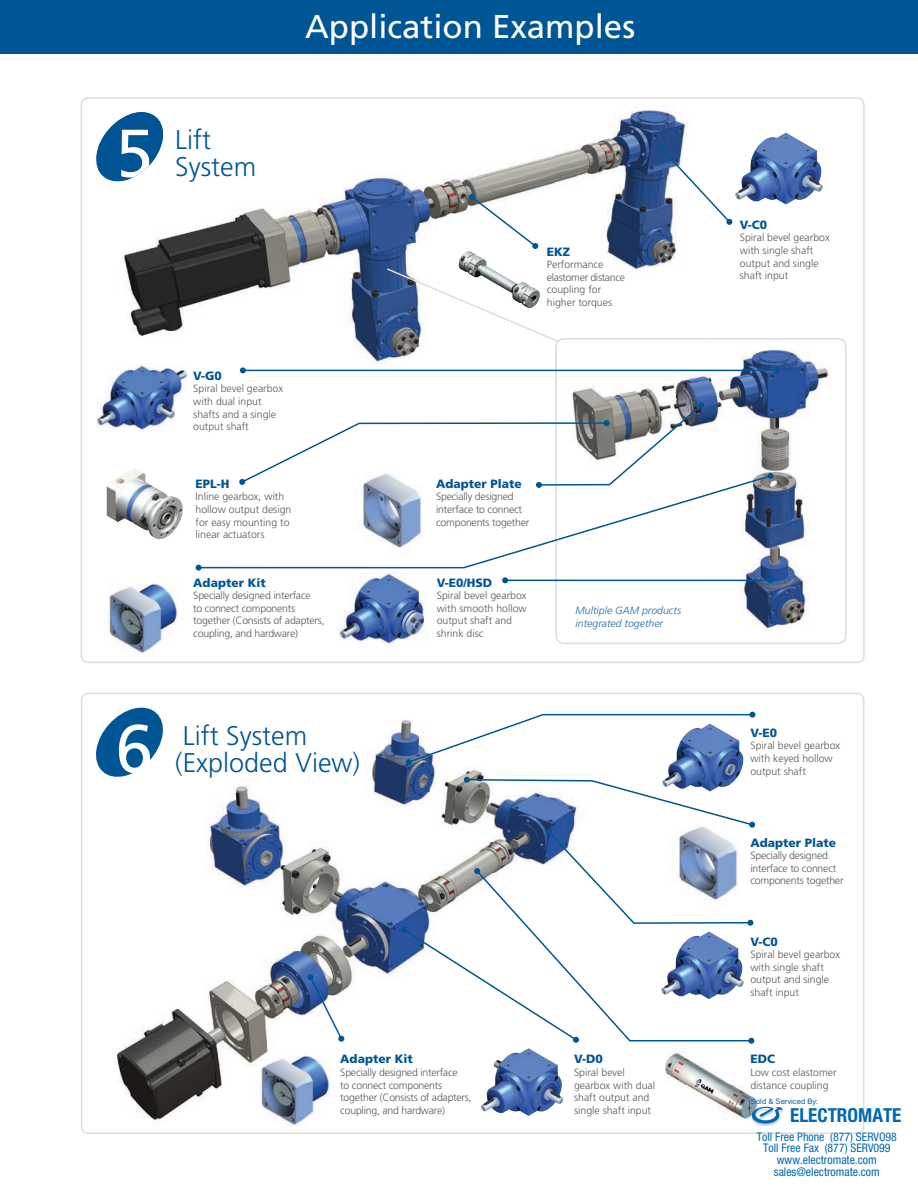
<style>
.page{position:relative;width:918px;height:1188px;background:#fff}
.page>*{position:absolute;margin:0;border:0;box-sizing:border-box;transform-origin:0 0}
.t1{font:67.8px "Frutiger";color:#fff}
.t2{font:33px "Frutiger";color:#fff}
.t3{font:300 27px/27px "Frutiger";color:#005595}
.t4{font:700 condensed 19.35px "Helvetica Neue";color:#0168b3}
.t5{font:900 12px "Frutiger";color:#005595}
.t6{font:condensed 11.85px/11.9px "Helvetica Neue";color:#0168b3;text-align:center}
.t7{font:300 10.5px/12.6px "Frutiger";color:#57585a}
.t8{font:300 10.5px/12.6px "Frutiger";letter-spacing:-.02em;color:#57585a}
.t9{font:italic 300 10.5px/12.6px "Frutiger";color:#216aa5}
.t10{font:7.65px "Arial";color:#0065a4}
</style>
<div class="page">
<img style="left:82px;top:720px;width:404px;height:412px">
<div style="left:0;top:0;width:918px;height:54px;background:#005595"></div>
<svg style="left:94px;top:707px;width:71px;height:73px"></svg>
<div style="left:81px;top:693px;width:784px;height:441px;border:2px solid #dcdddf;border-radius:7px"></div>
<img style="left:665px;top:1053px;width:92px;height:66px">
<svg style="left:406px;top:712px;width:349px;height:53px"></svg>
<svg style="left:307px;top:974px;width:37px;height:68px"></svg>
<img style="left:480px;top:1048px;width:84px;height:68px">
<svg style="left:401px;top:777px;width:354px;height:267px"></svg>
<img style="left:662px;top:724px;width:87px;height:68px">
<img style="left:339px;top:572px;width:86px;height:75px">
<svg style="left:555px;top:338px;width:292px;height:306px"></svg>
<svg style="left:96px;top:148px;width:2px;height:21px"></svg>
<img style="left:114px;top:110px;width:574px;height:133px">
<img style="left:124px;top:243px;width:431px;height:131px">
<img style="left:607px;top:243px;width:69px;height:28px">
<img style="left:555px;top:338px;width:153px;height:44px">
<img style="left:98px;top:112px;width:67px;height:69px">
<img style="left:121px;top:130px;width:28px;height:48px">
<hr style="left:505px;top:580px;width:265px;height:1px;background:#005595">
<svg style="left:502px;top:577px;width:6px;height:6px"></svg>
<svg style="left:767px;top:577px;width:6px;height:6px"></svg>
<img style="left:109px;top:584px;width:69px;height:71px">
<svg style="left:197px;top:474px;width:575px;height:95px"></svg>
<svg style="left:196px;top:565px;width:6px;height:6px"></svg>
<svg style="left:768px;top:473px;width:6px;height:6px"></svg>
<img style="left:96px;top:365px;width:92px;height:66px">
<img style="left:735px;top:133px;width:88px;height:72px">
<img style="left:107px;top:468px;width:27px;height:56px">
<img style="left:344px;top:488px;width:86px;height:68px">
<hr style="left:243px;top:370px;width:534px;height:1px;background:#005595">
<svg style="left:240px;top:367px;width:6px;height:6px"></svg>
<svg style="left:774px;top:367px;width:6px;height:6px"></svg>
<svg style="left:239px;top:402px;width:465px;height:86px"></svg>
<svg style="left:658px;top:145px;width:74px;height:80px"></svg>
<img style="left:459px;top:252px;width:45px;height:15px">
<svg style="left:469px;top:194px;width:69px;height:55px"></svg>
<svg style="left:385px;top:267px;width:183px;height:77px"></svg>
<img style="left:253px;top:1047px;width:77px;height:83px">
<svg style="left:750px;top:1106px;width:33px;height:20px"></svg>
<h2 class="t2" style="left:305px;top:7px;width:332px">Application Examples</h2>
<h3 class="t3" style="left:175px;top:126px;width:82px">Lift<br>System</h3>
<p class="t5" style="left:193px;top:368px;width:30px">V-G0</p>
<p class="t7" style="left:193px;top:382px;width:91px">Spiral bevel gearbox with dual input shafts and a single output shaft</p>
<p class="t5" style="left:196px;top:476px;width:35px">EPL-H</p>
<p class="t7" style="left:196px;top:490px;width:97px">Inline gearbox, with hollow output design for easy mounting to linear actuators</p>
<p class="t5" style="left:547px;top:244px;width:25px">EKZ</p>
<p class="t7" style="left:547px;top:258px;width:80px">Performance elastomer distance coupling for higher torques</p>
<p class="t5" style="left:436px;top:476px;width:87px">Adapter Plate</p>
<p class="t8" style="left:436px;top:490px;width:95px">Specially designed interface to connect components together</p>
<p class="t5" style="left:193px;top:575px;width:74px">Adapter Kit</p>
<p class="t8" style="left:193px;top:589px;width:133px">Specially designed interface<br>to connect components together (Consists of adapters, coupling, and hardware)</p>
<h1 class="t1" style="left:115px;top:709px;width:39px">6</h1>
<h3 class="t3" style="left:175px;top:723px;width:186px">Lift System (Exploded View)</h3>
<p class="t5" style="left:437px;top:575px;width:57px">V-E0/HSD</p>
<p class="t7" style="left:437px;top:589px;width:91px">Spiral bevel gearbox with smooth hollow output shaft and shrink disc</p>
<p class="t9" style="left:576px;top:604px;width:107px">Multiple GAM products integrated together</p>
<p class="t5" style="left:340px;top:1052px;width:74px">Adapter Kit</p>
<p class="t8" style="left:340px;top:1066px;width:133px">Specially designed interface<br>to connect components together (Consists of adapters, coupling, and hardware)</p>
<p class="t5" style="left:574px;top:1052px;width:30px">V-D0</p>
<p class="t7" style="left:574px;top:1066px;width:83px">Spiral bevel gearbox with dual shaft output and single shaft input</p>
<p class="t5" style="left:740px;top:217px;width:29px">V-C0</p>
<p class="t7" style="left:740px;top:231px;width:91px">Spiral bevel gearbox with single shaft output and single shaft input</p>
<p class="t5" style="left:750px;top:725px;width:28px">V-E0</p>
<p class="t7" style="left:750px;top:739px;width:91px">Spiral bevel gearbox with keyed hollow output shaft</p>
<p class="t5" style="left:750px;top:835px;width:87px">Adapter Plate</p>
<p class="t8" style="left:750px;top:849px;width:95px">Specially designed interface to connect components together</p>
<p class="t5" style="left:750px;top:934px;width:29px">V-C0</p>
<p class="t7" style="left:750px;top:948px;width:91px">Spiral bevel gearbox with single shaft output and single shaft input</p>
<p class="t5" style="left:750px;top:1052px;width:26px">EDC</p>
<p class="t7" style="left:750px;top:1066px;width:88px">Low cost elastomer distance coupling</p>
<p class="t10" style="left:751px;top:1097px;width:69px">Sold &amp; Serviced By:</p>
<h3 class="t4" style="left:790px;top:1104px;width:113px">ELECTROMATE</h3>
<p class="t6" style="left:757px;top:1130px;width:142px">Toll Free Phone (877) SERVO98<br>Toll Free Fax (877) SERV099 www.electromate.com sales@electromate.com</p>
</div>
